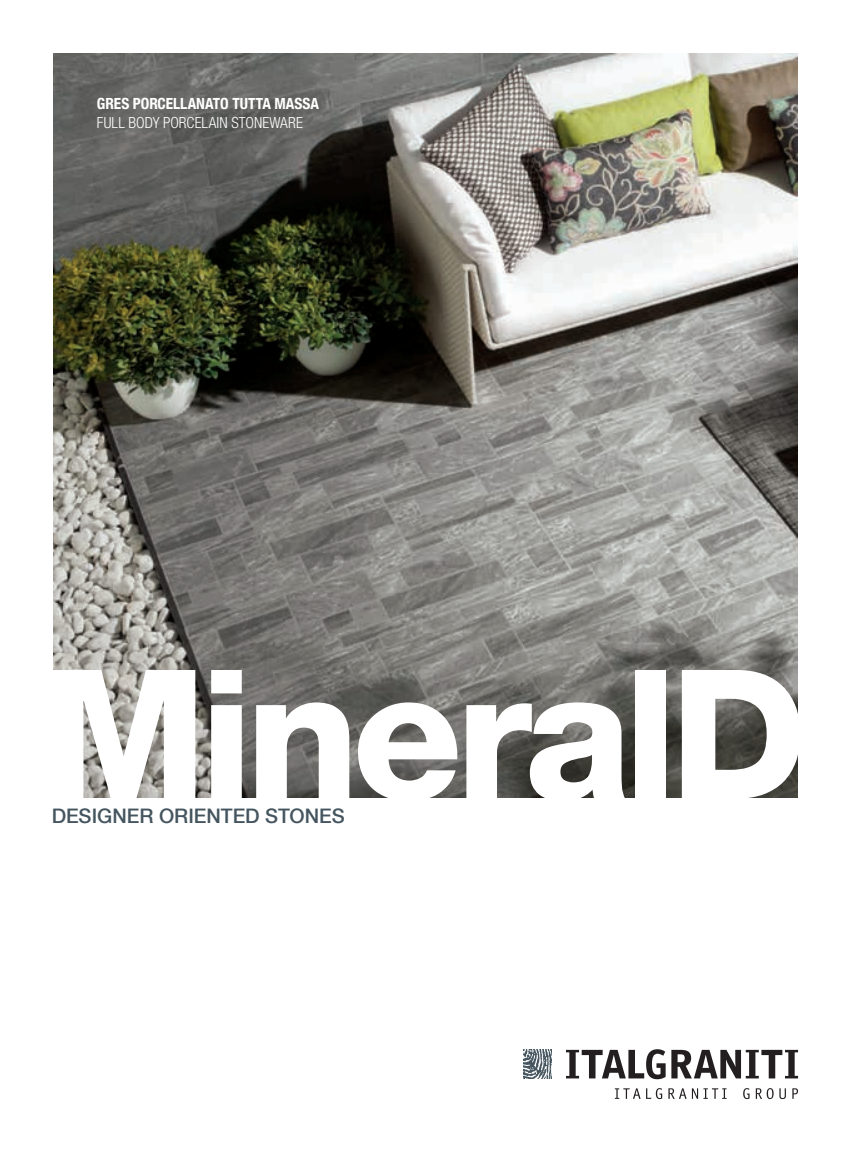
<style>
.page{position:relative;width:851px;height:1170px;background:#fff}
.page>*{position:absolute;margin:0;border:0;box-sizing:border-box;transform-origin:0 0}
.t1{font:800 180px "Helvetica Neue LT Com";letter-spacing:-.04em;color:#fff}
.t2{font:500 20px "Helvetica Neue LT Com";color:#45555f}
.t3{font:700 condensed 15.38px "Helvetica Neue LT Com";color:#fff}
.t4{font:300 condensed 15.38px "Helvetica Neue LT Com";letter-spacing:.005em;color:#fff}
</style>
<div class="page">
<svg style="left:614px;top:1088px;width:183px;height:10px"></svg>
<svg style="left:523px;top:1049px;width:28px;height:29px"></svg>
<svg style="left:566px;top:1049px;width:231px;height:30px"></svg>
<img style="left:53px;top:53px;width:744px;height:744px">
<p class="t3" style="left:97px;top:95px;width:223px">GRES PORCELLANATO TUTTA MASSA</p>
<p class="t4" style="left:97px;top:113px;width:207px">FULL BODY PORCELAIN STONEWARE</p>
<h1 class="t1" style="left:40px;top:627px;width:768px">MineralD</h1>
<h2 class="t2" style="left:52px;top:803px;width:294px">DESIGNER ORIENTED STONES</h2>
</div>
